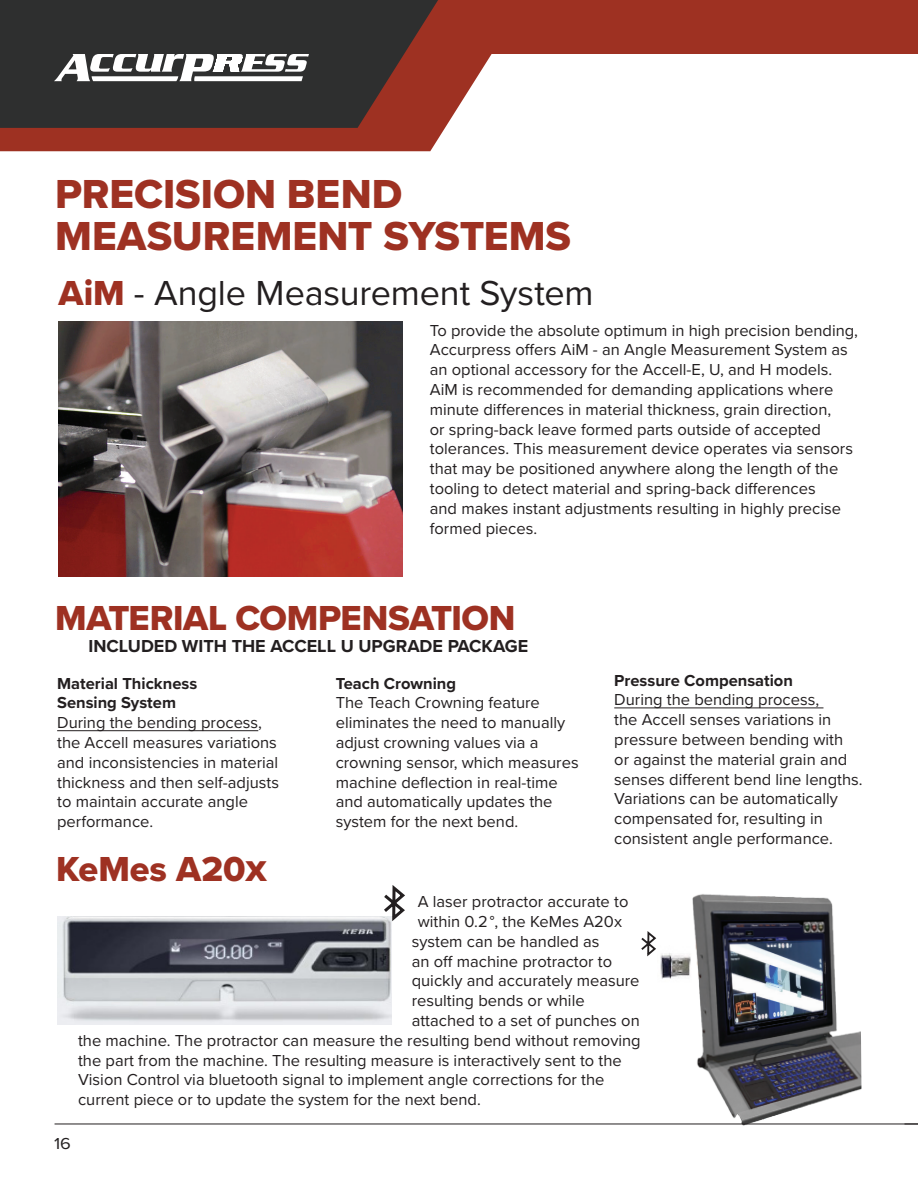
<style>
.page{position:relative;width:918px;height:1188px;background:#fff}
.page>*{position:absolute;margin:0;border:0;box-sizing:border-box;transform-origin:0 0}
.t1{font:42px "Proxima Nova Extrabld";color:#9e3122}
.t2{font:36px "Proxima Nova Extrabld";letter-spacing:-.01em;color:#9e3122}
.t3{font:36px "Proxima Nova";letter-spacing:-.005em;color:#231f20}
.t4{font:700 18px "Proxima Nova";color:#231f20}
.Body_Copy{font:16.5px/19.8px "Proxima Nova";color:#231f20}
.t5{font:700 16.5px/19.8px "Proxima Nova";color:#231f20}
.Body_Copy-2{font:16.5px "Proxima Nova";color:#231f20;scale:1.1 1}
.s1{font-family:"Proxima Nova Extrabld";color:#9e3122}
</style>
<div class="page">
<img style="left:59px;top:322px;width:344px;height:255px">
<svg style="left:0;top:0;width:918px;height:151px"></svg>
<svg style="left:0;top:0;width:438px;height:128px;fill:#2e2f2f"></svg>
<svg style="left:54px;top:54px;width:255px;height:27px"></svg>
<hr style="left:57px;top:730px;width:201px;height:1px;background:#231f20">
<hr style="left:614px;top:707px;width:209px;height:1px;background:#231f20">
<img style="left:57px;top:917px;width:335px;height:108px">
<img style="left:692px;top:894px;width:170px;height:232px">
<svg style="left:641px;top:931px;width:16px;height:26px"></svg>
<svg style="left:381px;top:885px;width:24px;height:40px"></svg>
<img style="left:660px;top:953px;width:31px;height:26px">
<hr style="left:55px;top:1124px;width:863px;height:1px;background:#231f20">
<p class="t1" style="left:55px;top:162px;width:349px">PRECISION BEND</p>
<p class="t1" style="left:55px;top:204px;width:517px">MEASUREMENT SYSTEMS</p>
<p class="t3" style="left:59px;top:266px;width:537px"><span class="s1">AiM</span> - Angle Measurement System</p>
<p class="Body_Copy" style="left:430px;top:320px;width:430px">To provide the absolute optimum in high precision bending, Accurpress offers AiM - an Angle Measurement System as an optional accessory for the Accell-E, U, and H models.<br>AiM is recommended for demanding applications where minute differences in material thickness, grain direction,<br>or spring-back leave formed parts outside of accepted tolerances. This measurement device operates via sensors that may be positioned anywhere along the length of the tooling to detect material and spring-back differences<br>and makes instant adjustments resulting in highly precise formed pieces.</p>
<p class="t2" style="left:55px;top:591px;width:462px">MATERIAL COMPENSATION</p>
<p class="t4" style="left:89px;top:633px;width:441px">INCLUDED WITH THE ACCELL U UPGRADE PACKAGE</p>
<p class="t5" style="left:57px;top:673px;width:142px">Material Thickness<br>Sensing System</p>
<p class="Body_Copy" style="left:57px;top:712px;width:223px">During the bending process, the Accell measures variations and inconsistencies in material thickness and then self-adjusts to maintain accurate angle performance.</p>
<p class="t2" style="left:56px;top:842px;width:212px">KeMes A20x</p>
<p class="t5" style="left:336px;top:673px;width:122px">Teach Crowning</p>
<p class="Body_Copy" style="left:336px;top:692px;width:245px">The Teach Crowning feature eliminates the need to manually adjust crowning values via a crowning sensor, which measures machine deflection in real-time and automatically updates the system for the next bend.</p>
<p class="t5" style="left:614px;top:670px;width:180px">Pressure Compensation</p>
<p class="Body_Copy" style="left:614px;top:689px;width:250px">During the bending process,<br>the Accell senses variations in pressure between bending with<br>or against the material grain and senses different bend line lengths.<br>Variations can be automatically compensated for, resulting in consistent angle performance.</p>
<p class="Body_Copy" style="left:418px;top:891px;width:212px">A laser protractor accurate to</p>
<p class="Body_Copy" style="left:418px;top:911px;width:206px">within 0.2 °, the KeMes A20x</p>
<p class="Body_Copy" style="left:412px;top:931px;width:189px">system can be handled as</p>
<p class="Body_Copy" style="left:412px;top:950px;width:202px">an off machine protractor to</p>
<p class="Body_Copy" style="left:412px;top:970px;width:229px">quickly and accurately measure</p>
<p class="Body_Copy" style="left:412px;top:990px;width:174px">resulting bends or while</p>
<p class="Body_Copy" style="left:412px;top:1010px;width:230px">attached to a set of punches on</p>
<p class="Body_Copy" style="left:78px;top:1030px;width:564px">the machine. The protractor can measure the resulting bend without removing</p>
<p class="Body_Copy" style="left:78px;top:1049px;width:545px">the part from the machine. The resulting measure is interactively sent to the</p>
<p class="Body_Copy" style="left:78px;top:1069px;width:528px">Vision Control via bluetooth signal to implement angle corrections for the</p>
<p class="Body_Copy" style="left:78px;top:1089px;width:404px">current piece or to update the system for the next bend.</p>
<p class="Body_Copy-2" style="left:54px;top:1131px;width:17px">16</p>
</div>
